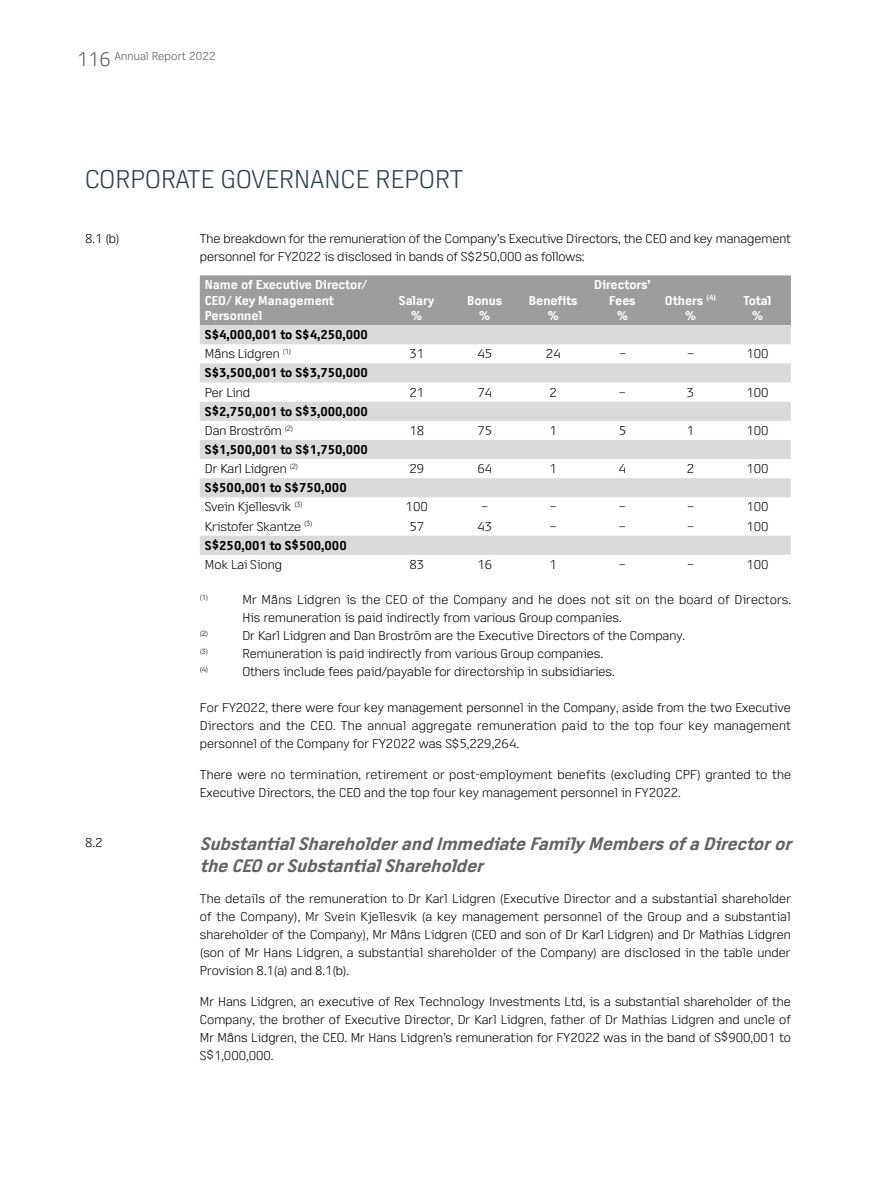
<style>
.page{position:relative;width:893px;height:1191px;background:#fff}
.page>*{position:absolute;margin:0;border:0;box-sizing:border-box;transform-origin:0 0}
.t1{font:300 25.5px "Access";letter-spacing:.01em;color:#2b4053}
.t2{font:italic 700 18px/21.6px "Access";color:#646363}
.t3{font:300 12.75px/18px "Access";color:#000}
.t4{font:700 12.75px/19.2px "Access";color:#000}
.t5{font:700 12.75px/15.3px "Access";color:#fff;text-align:center}
.t6{font:300 11.25px "Access";letter-spacing:.015em;color:#575756}
.t7{font:300 7.5px "Access";color:#000}
.s1{font-size:19.5px}
.s2{font-size:15.3px}
.s3{font-weight:300}
</style>
<div class="page">
<svg style="left:200px;top:275px;width:591px;height:69px;background:#aeaead"></svg>
<svg style="left:200px;top:363px;width:591px;height:192px"></svg>
<p class="t6" style="left:77px;top:49px;width:140px"><span class="s1">116</span> Annual Report 2022</p>
<h1 class="t1" style="left:85px;top:165px;width:380px">CORPORATE GOVERNANCE REPORT</h1>
<p class="t3" style="left:85px;top:229px;width:36px">8.1 (b)</p>
<p class="t3" style="left:200px;top:229px;width:593px">The breakdown for the remuneration of the Company’s Executive Directors, the CEO and key management personnel for FY2022 is disclosed in bands of S<span class="s2">$</span>250,000 as follows:</p>
<p class="t5" style="left:205px;top:277px;width:164px;text-align:left">Name of Executive Director/<br>CEO/ Key Management<br>Personnel</p>
<p class="t5" style="left:594px;top:277px;width:58px">Directors’<br>Fees<br>%</p>
<p class="t5" style="left:665px;top:293px;width:53px">Others <sup>(4) </sup>%</p>
<p class="t5" style="left:743px;top:293px;width:29px">Total %</p>
<p class="t5" style="left:399px;top:293px;width:37px">Salary %</p>
<p class="t5" style="left:467px;top:293px;width:37px">Bonus %</p>
<p class="t5" style="left:529px;top:293px;width:50px">Benefits %</p>
<p class="t4" style="left:205px;top:325px;width:165px">S<span class="s2">$</span>4,000,001 to S<span class="s2">$</span>4,250,000<br><span class="s3">Måns Lidgren</span> <sup>(1)</sup></p>
<p class="t4" style="left:205px;top:363px;width:164px">S<span class="s2">$</span>3,500,001 to S<span class="s2">$</span>3,750,000<br><span class="s3">Per Lind</span></p>
<p class="t4" style="left:205px;top:402px;width:164px">S<span class="s2">$</span>2,750,001 to S<span class="s2">$</span>3,000,000<br><span class="s3">Dan Broström</span> <sup>(2)</sup></p>
<p class="t4" style="left:205px;top:440px;width:164px">S<span class="s2">$</span>1,500,001 to S<span class="s2">$</span>1,750,000<br><span class="s3">Dr Karl Lidgren</span> <sup>(2)</sup></p>
<p class="t4" style="left:205px;top:478px;width:143px">S<span class="s2">$</span>500,001 to S<span class="s2">$</span>750,000<br><span class="s3">Svein Kjellesvik</span> <sup>(3)</sup></p>
<p class="t3" style="left:409px;top:345px;width:16px">31</p>
<p class="t3" style="left:477px;top:345px;width:16px">45</p>
<p class="t3" style="left:546px;top:345px;width:16px">24</p>
<p class="t3" style="left:619px;top:345px;width:8px">–</p>
<p class="t3" style="left:687px;top:345px;width:8px">–</p>
<p class="t3" style="left:746px;top:345px;width:24px">100</p>
<p class="t3" style="left:409px;top:383px;width:16px">21</p>
<p class="t3" style="left:477px;top:383px;width:16px">74</p>
<p class="t3" style="left:550px;top:383px;width:9px">2</p>
<p class="t3" style="left:619px;top:383px;width:8px">–</p>
<p class="t3" style="left:687px;top:383px;width:9px">3</p>
<p class="t3" style="left:746px;top:383px;width:24px">100</p>
<p class="t3" style="left:409px;top:421px;width:16px">18</p>
<p class="t3" style="left:477px;top:421px;width:16px">75</p>
<p class="t3" style="left:550px;top:421px;width:9px">1</p>
<p class="t3" style="left:619px;top:421px;width:9px">5</p>
<p class="t3" style="left:687px;top:421px;width:9px">1</p>
<p class="t3" style="left:746px;top:421px;width:24px">100</p>
<p class="t3" style="left:409px;top:460px;width:16px">29</p>
<p class="t3" style="left:477px;top:460px;width:16px">64</p>
<p class="t3" style="left:550px;top:460px;width:9px">1</p>
<p class="t3" style="left:619px;top:460px;width:9px">4</p>
<p class="t3" style="left:687px;top:460px;width:9px">2</p>
<p class="t3" style="left:746px;top:460px;width:24px">100</p>
<p class="t3" style="left:406px;top:498px;width:24px">100</p>
<p class="t3" style="left:482px;top:498px;width:8px">–</p>
<p class="t3" style="left:550px;top:498px;width:8px">–</p>
<p class="t3" style="left:619px;top:498px;width:8px">–</p>
<p class="t3" style="left:687px;top:498px;width:8px">–</p>
<p class="t3" style="left:746px;top:498px;width:24px">100</p>
<p class="t3" style="left:205px;top:517px;width:109px">Kristofer Skantze <sup>(3)</sup></p>
<p class="t3" style="left:409px;top:517px;width:16px">57</p>
<p class="t3" style="left:477px;top:517px;width:16px">43</p>
<p class="t3" style="left:550px;top:517px;width:8px">–</p>
<p class="t3" style="left:619px;top:517px;width:8px">–</p>
<p class="t3" style="left:687px;top:517px;width:8px">–</p>
<p class="t3" style="left:746px;top:517px;width:24px">100</p>
<p class="t4" style="left:205px;top:535px;width:143px">S<span class="s2">$</span>250,001 to S<span class="s2">$</span>500,000<br><span class="s3">Mok Lai Siong</span></p>
<p class="t3" style="left:409px;top:555px;width:16px">83</p>
<p class="t3" style="left:477px;top:555px;width:16px">16</p>
<p class="t3" style="left:550px;top:555px;width:9px">1</p>
<p class="t3" style="left:619px;top:555px;width:8px">–</p>
<p class="t3" style="left:687px;top:555px;width:8px">–</p>
<p class="t3" style="left:746px;top:555px;width:24px">100</p>
<p class="t7" style="left:200px;top:593px;width:10px">(1)</p>
<p class="t3" style="left:242px;top:590px;width:550px">Mr Måns Lidgren is the CEO of the Company and he does not sit on the board of Directors.<br>His remuneration is paid indirectly from various Group companies.</p>
<p class="t7" style="left:200px;top:629px;width:10px">(2)</p>
<p class="t3" style="left:242px;top:626px;width:444px">Dr Karl Lidgren and Dan Broström are the Executive Directors of the Company.</p>
<p class="t7" style="left:200px;top:647px;width:10px">(3)</p>
<p class="t3" style="left:242px;top:644px;width:362px">Remuneration is paid indirectly from various Group companies.</p>
<p class="t7" style="left:200px;top:665px;width:10px">(4)</p>
<p class="t3" style="left:242px;top:662px;width:374px">Others include fees paid/payable for directorship in subsidiaries.</p>
<p class="t3" style="left:200px;top:698px;width:593px;text-align:justify">For FY2022, there were four key management personnel in the Company, aside from the two Executive Directors and the CEO. The annual aggregate remuneration paid to the top four key management personnel of the Company for FY2022 was S<span class="s2">$</span>5,229,264.</p>
<p class="t3" style="left:200px;top:765px;width:593px">There were no termination, retirement or post-employment benefits (excluding CPF) granted to the<br>Executive Directors, the CEO and the top four key management personnel in FY2022.</p>
<p class="t3" style="left:85px;top:833px;width:19px">8.2</p>
<h2 class="t2" style="left:200px;top:833px;width:598px">SubstantialShareholderand Immediate Family Membersofa Directoror the CEO orSubstantialShareholder</h2>
<p class="t3" style="left:200px;top:889px;width:592px;text-align:justify">The details of the remuneration to Dr Karl Lidgren (Executive Director and a substantial shareholder of the Company), Mr Svein Kjellesvik (a key management personnel of the Group and a substantial shareholder of the Company), Mr Måns Lidgren (CEO and son of Dr Karl Lidgren) and Dr Mathias Lidgren (son of Mr Hans Lidgren, a substantial shareholder of the Company) are disclosed in the table under Provision 8.1(a) and 8.1(b).</p>
<p class="t3" style="left:200px;top:992px;width:593px;text-align:justify">Mr Hans Lidgren, an executive of Rex Technology Investments Ltd, is a substantial shareholder of the Company, the brother of Executive Director, Dr Karl Lidgren, father of Dr Mathias Lidgren and uncle of Mr Måns Lidgren, the CEO. Mr Hans Lidgren’s remuneration for FY2022 was in the band of S<span class="s2">$</span>900,001 to S<span class="s2">$</span>1,000,000.</p>
</div>
